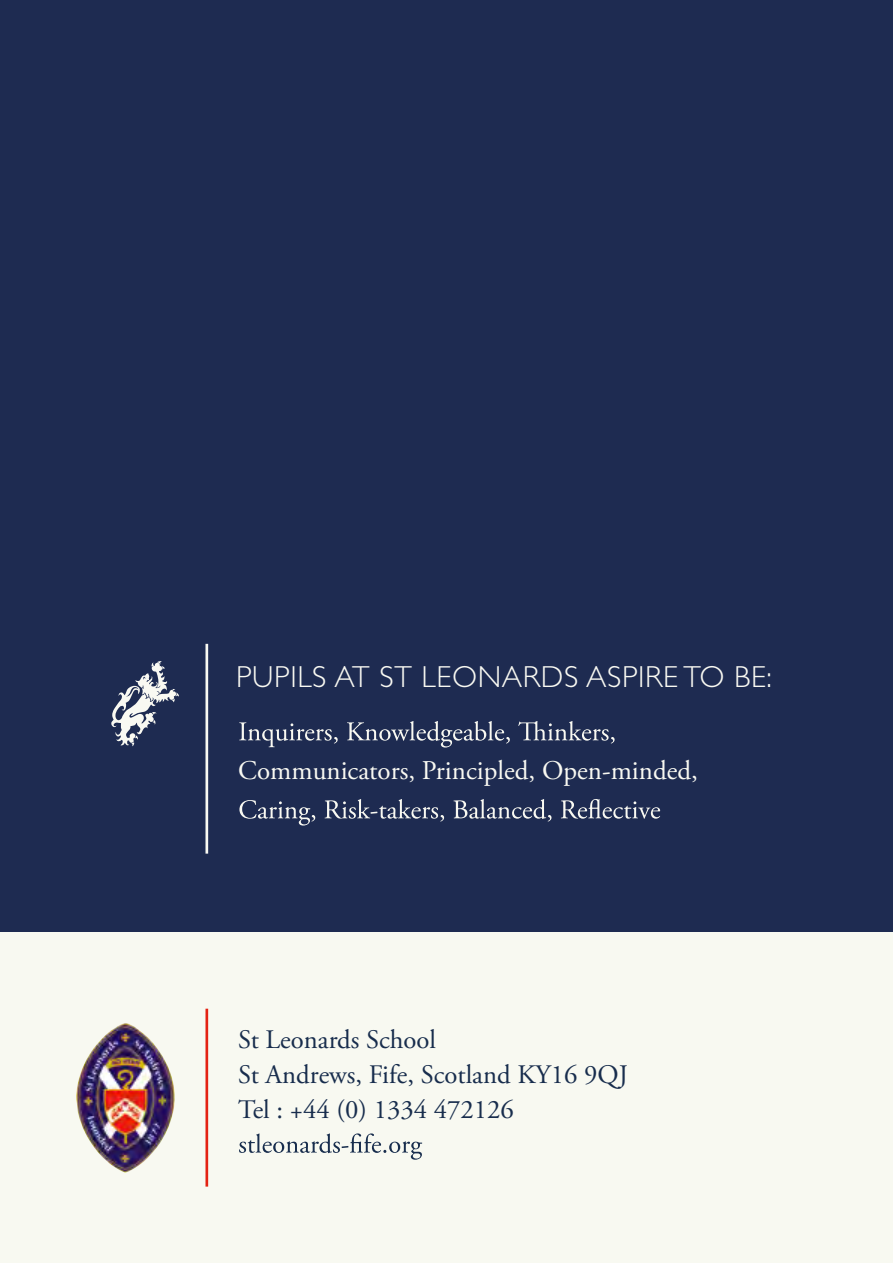
<style>
.page{position:relative;width:893px;height:1263px;background:#f8f9f1}
.page>*{position:absolute;margin:0;border:0;box-sizing:border-box;transform-origin:0 0}
.t1{font:300 30.6px "Gill Sans Std";letter-spacing:.02em;color:#f9f9f2}
.t2{font:27px "Adobe Garamond Pro";color:#f9f9f2}
.t3{font:26.7px/34.8px "Adobe Garamond Pro";color:#182d4d}
</style>
<div class="page">
<div style="left:0;top:0;width:893px;height:931px;background:#1e2b51"></div>
<svg style="left:239px;top:1133px;width:183px;height:27px"></svg>
<hr style="left:205px;top:1009px;width:3px;height:177px;background:#e42313">
<svg style="left:239px;top:721px;width:376px;height:26px"></svg>
<svg style="left:239px;top:799px;width:421px;height:26px"></svg>
<svg style="left:111px;top:661px;width:68px;height:85px"></svg>
<hr style="left:205px;top:644px;width:3px;height:210px;background:#f9f9f2">
<img style="left:76px;top:1023px;width:99px;height:150px">
<p class="t1" style="left:236px;top:660px;width:537px">PUPILS AT ST LEONARDS ASPIRE TO BE:</p>
<p class="t2" style="left:238px;top:754px;width:461px">Communicators, Principled, Open-minded,</p>
<p class="t3" style="left:238px;top:1023px;width:391px">St Leonards School<br>St Andrews, Fife, Scotland KY16 9QJ<br>Tel : +44 (0) 1334 472126</p>
</div>
